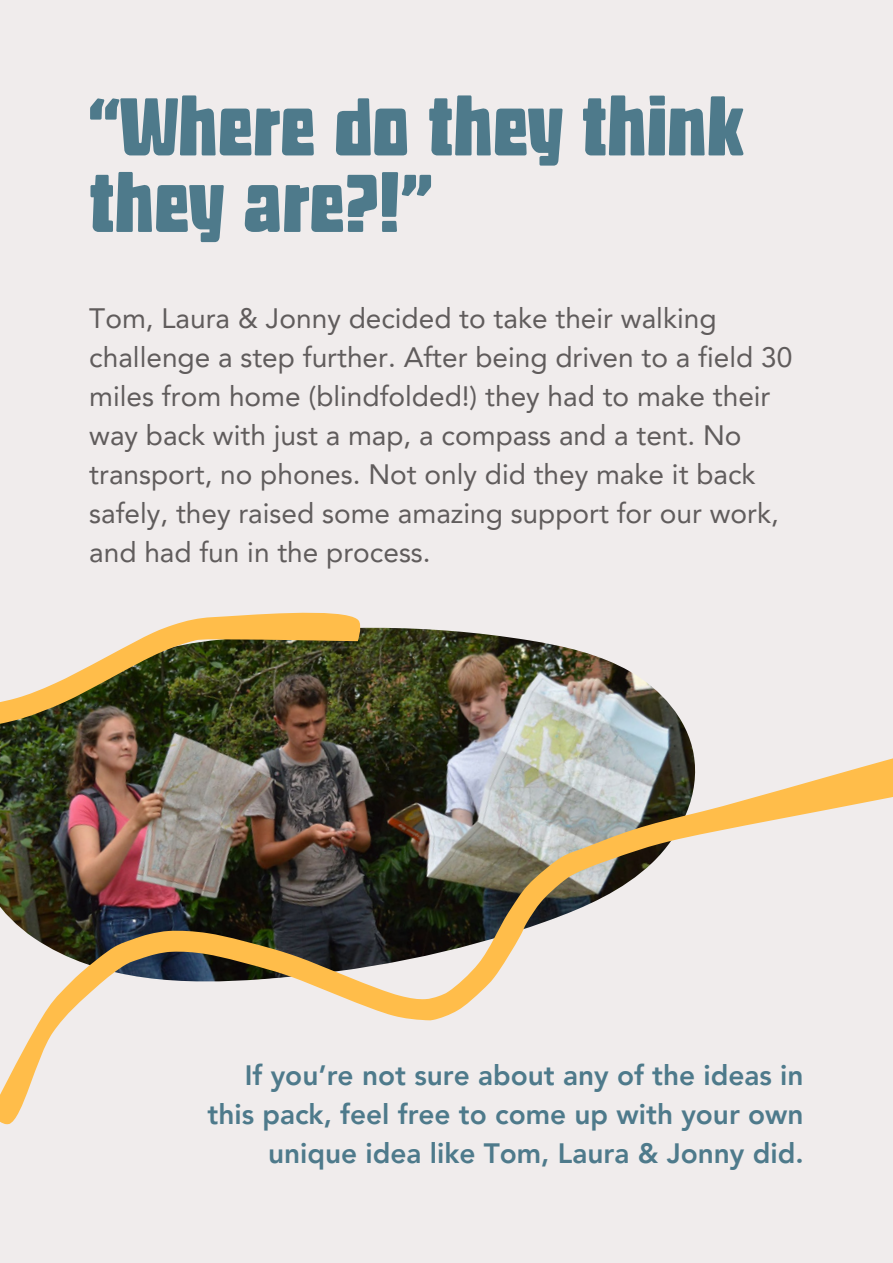
<style>
.page{position:relative;width:893px;height:1263px;background:#fff}
.page>*{position:absolute;margin:0;border:0;box-sizing:border-box;transform-origin:0 0}
.t1{font:80px/76.4px "Muralista";color:#4e7a8b}
.t2{font:28px/39px "Avenir LT Pro";color:#605c5c}
.t3{font:800 28px/39px "Avenir LT Pro";color:#4e7a8b;text-align:right}
</style>
<div class="page">
<div style="left:0;top:0;width:892px;height:1263px;background:#f0ecec"></div>
<img style="left:362px;top:627px;width:272px;height:48px">
<img style="left:0;top:675px;width:892px;height:450px">
<img style="left:0;top:612px;width:362px;height:117px">
<p class="t1" style="left:89px;top:97px;width:655px">“Where do they think they are?!”</p>
<p class="t2" style="left:89px;top:301px;width:704px">Tom, Laura &amp; Jonny decided to take their walking challenge a step further. After being driven to a field 30 miles from home (blindfolded!) they had to make their way back with just a map, a compass and a tent. No transport, no phones. Not only did they make it back safely, they raised some amazing support for our work, and had fun in the process.</p>
<p class="t3" style="left:207px;top:1058px;width:597px">If you’re not sure about any of the ideas in this pack, feel free to come up with your own unique idea like Tom, Laura &amp; Jonny did.</p>
</div>
